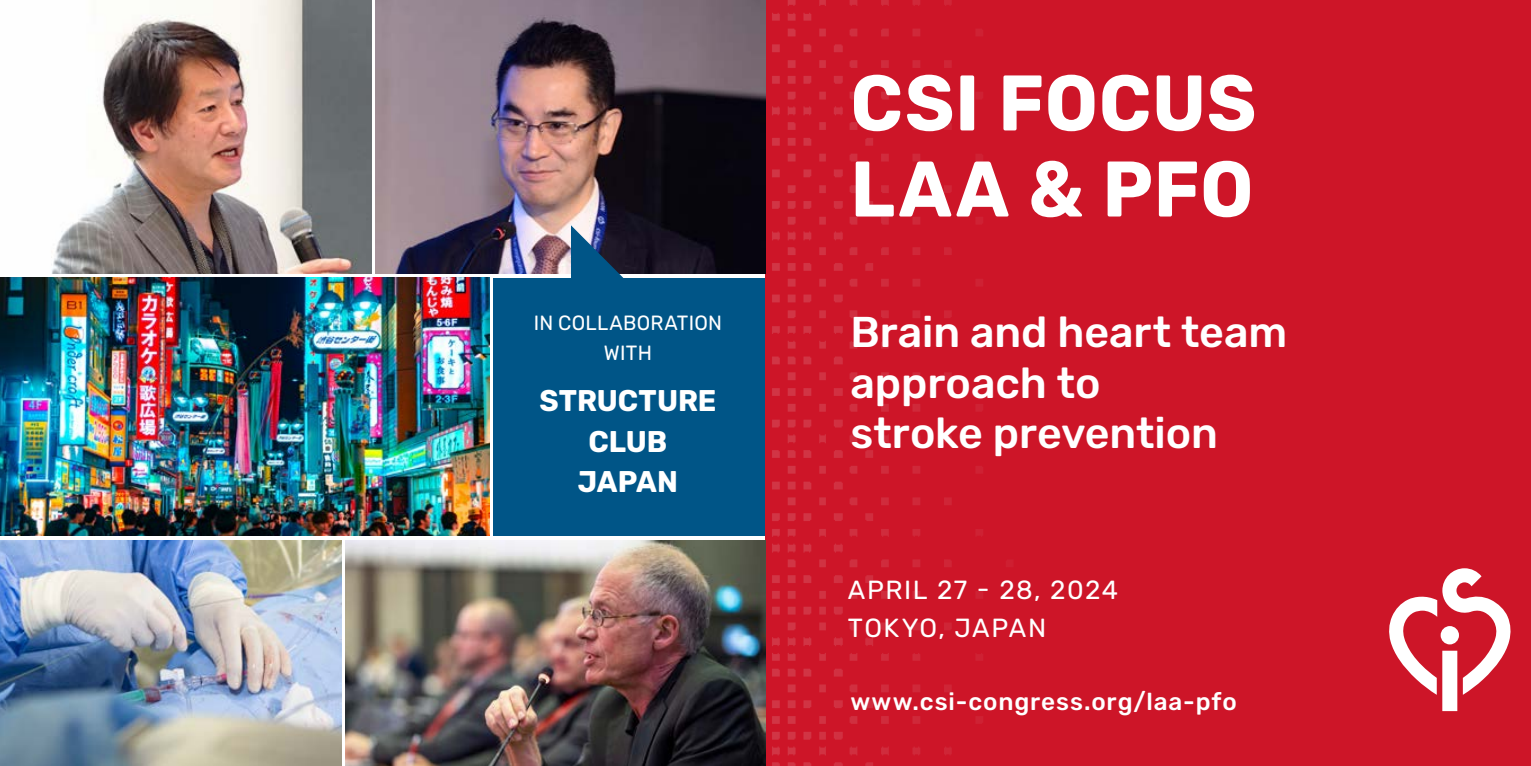
<style>
.page{position:relative;width:1531px;height:766px;background:#fff}
.page>*{position:absolute;margin:0;border:0;box-sizing:border-box;transform-origin:0 0}
.t1{font:700 78.52px/86px "Rubik";letter-spacing:.01em;color:#fff;scale:.95 1}
.t2{font:500 42.98px/50.4px "Rubik";letter-spacing:-.005em;color:#fff}
.t3{font:700 29.93px/40.5px "Rubik";color:#fff;text-align:center}
.t4{font:26.1px/37.4px "Rubik";letter-spacing:.055em;color:#fff}
.t5{font:500 24.3px "Rubik";letter-spacing:.035em;color:#fff}
.t6{font:20.47px/29.9px "Rubik";letter-spacing:.015em;color:#fff;text-align:center}
</style>
<div class="page">
<div style="left:493px;top:277px;width:277px;height:259px;background:#005587"></div>
<div style="left:765px;top:0;width:766px;height:765px;background:#cd1528"></div>
<img style="left:376px;top:0;width:389px;height:273px">
<svg style="left:1389px;top:568px;width:122px;height:143px"></svg>
<svg style="left:51px;top:273px;width:714px;height:1px"></svg>
<svg style="left:571px;top:225px;width:54px;height:53px;background:#254c72"></svg>
<img style="left:51px;top:0;width:321px;height:273px">
<img style="left:0;top:277px;width:489px;height:259px">
<img style="left:0;top:540px;width:342px;height:225px">
<img style="left:346px;top:540px;width:419px;height:225px">
<img style="left:765px;top:0;width:218px;height:765px">
<p class="t6" style="left:534px;top:308px;width:189px">IN COLLABORATION<br>WITH</p>
<p class="t3" style="left:539px;top:381px;width:179px">STRUCTURE<br>CLUB<br>JAPAN</p>
<h1 class="t1" style="left:850px;top:62px;width:429px">CSI FOCUS<br>LAA &amp; PFO</h1>
<p class="t2" style="left:850px;top:308px;width:438px">Brain and heart team approach to<br>stroke prevention</p>
<p class="t4" style="left:848px;top:572px;width:272px">APRIL 27 - 28, 2024<br>TOKYO, JAPAN</p>
<p class="t5" style="left:850px;top:688px;width:388px">www.csi-congress.org/laa-pfo</p>
</div>
